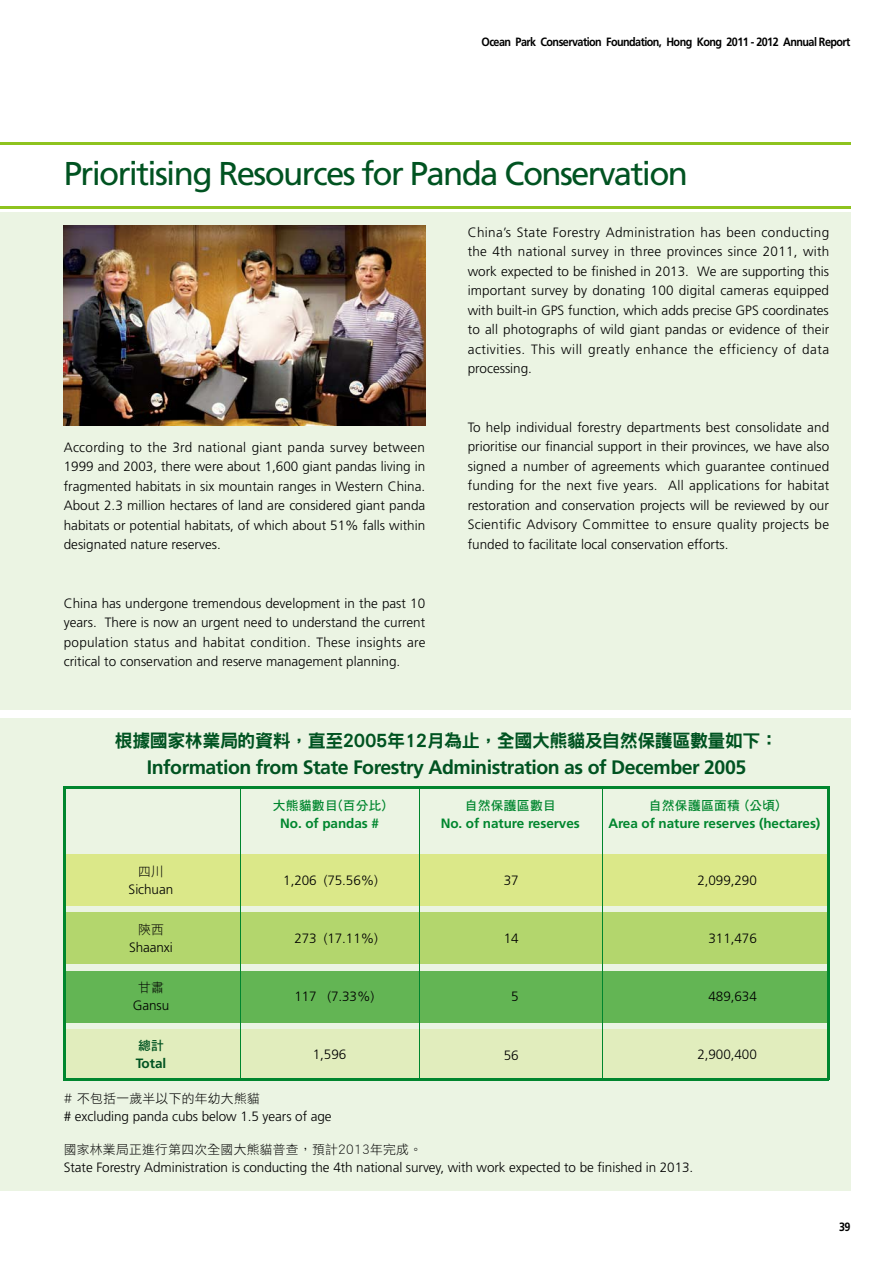
<style>
.page{position:relative;width:893px;height:1263px;background:#fff}
.page>*{position:absolute;margin:0;border:0;box-sizing:border-box;transform-origin:0 0}
.t1{font:33px "Frutiger";letter-spacing:-.05em;color:#005321}
.t2{font:700 19.5px "Frutiger";letter-spacing:-.025em;color:#005321}
.t3{font:18px "DF Hei HK W9";letter-spacing:-.025em;color:#005321}
.t4{font:300 13.5px/19.5px "Frutiger";color:#000;text-align:justify}
.t5{font:700 13.5px "Frutiger";letter-spacing:-.005em;color:#00862e}
.t6{font:700 13.5px "Frutiger";letter-spacing:-.005em;color:#005321}
.t7{font:12.75px "DF Hei HK W3";letter-spacing:.025em;color:#000}
.t8{font:12.75px "DF Hei HK W7";letter-spacing:.025em;color:#00862e}
.t9{font:12.75px "DF Hei HK W7";color:#005321}
.t10{font:700 12px "Frutiger";letter-spacing:-.05em;color:#000;scale:.9 1}
</style>
<div class="page">
<div style="left:0;top:719px;width:850px;height:472px;background:#ebf4e3"></div>
<div style="left:0;top:213px;width:850px;height:497px;background:#ebf4e3"></div>
<hr style="left:0;top:206px;width:850px;height:2px;background:#8ec31f">
<hr style="left:0;top:142px;width:850px;height:3px;background:#8ec31f">
<div style="left:64px;top:855px;width:765px;height:51px;background:#dbe889"></div>
<div style="left:64px;top:913px;width:765px;height:51px;background:#b3d66d"></div>
<div style="left:64px;top:971px;width:765px;height:51px;background:#63b554"></div>
<div style="left:64px;top:1029px;width:765px;height:51px;background:#e1edbd"></div>
<hr style="left:240px;top:787px;width:1px;height:293px;background:#00862e">
<hr style="left:64px;top:787px;width:2px;height:293px;background:#00862e">
<hr style="left:64px;top:787px;width:765px;height:2px;background:#00862e">
<hr style="left:64px;top:1078px;width:765px;height:2px;background:#00862e">
<hr style="left:827px;top:787px;width:2px;height:293px;background:#00862e">
<hr style="left:419px;top:787px;width:1px;height:293px;background:#00862e">
<hr style="left:602px;top:787px;width:1px;height:293px;background:#00862e">
<img style="left:64px;top:225px;width:361px;height:200px">
<p class="t10" style="left:481px;top:35px;width:411px">Ocean Park Conservation Foundation, Hong Kong 2011 - 2012 Annual Report</p>
<h1 class="t1" style="left:64px;top:154px;width:626px">Prioritising Resources for Panda Conservation</h1>
<p class="t4" style="left:64px;top:437px;width:363px">According to the 3rd national giant panda survey between 1999 and 2003, there were about 1,600 giant pandas living in fragmented habitats in six mountain ranges in Western China.<br>About 2.3 million hectares of land are considered giant panda habitats or potential habitats, of which about 51% falls within designated nature reserves.</p>
<p class="t4" style="left:64px;top:593px;width:363px">China has undergone tremendous development in the past 10 years. There is now an urgent need to understand the current population status and habitat condition. These insights are critical to conservation and reserve management planning.</p>
<p class="t4" style="left:468px;top:223px;width:363px">China’s State Forestry Administration has been conducting the 4th national survey in three provinces since 2011, with work expected to be finished in 2013. We are supporting this important survey by donating 100 digital cameras equipped with built-in GPS function, which adds precise GPS coordinates to all photographs of wild giant pandas or evidence of their activities. This will greatly enhance the efficiency of data processing.</p>
<p class="t4" style="left:468px;top:418px;width:363px">To help individual forestry departments best consolidate and prioritise our financial support in their provinces, we have also signed a number of agreements which guarantee continued funding for the next five years. All applications for habitat restoration and conservation projects will be reviewed by our Scientific Advisory Committee to ensure quality projects be funded to facilitate local conservation efforts.</p>
<h3 class="t3" style="left:115px;top:731px;width:665px">根據國家林業局的資料，直至2005年12月為止，全國大熊貓及自然保護區數量如下：</h3>
<h2 class="t2" style="left:147px;top:755px;width:601px">Information from State Forestry Administration as of December 2005</h2>
<p class="t7" style="left:138px;top:864px;width:27px">四川</p>
<p class="t4" style="left:129px;top:880px;width:46px">Sichuan</p>
<p class="t7" style="left:138px;top:922px;width:27px">陝西</p>
<p class="t4" style="left:129px;top:938px;width:45px">Shaanxi</p>
<p class="t7" style="left:138px;top:980px;width:27px">甘肅</p>
<p class="t4" style="left:133px;top:996px;width:38px">Gansu</p>
<p class="t9" style="left:138px;top:1038px;width:27px">總計</p>
<p class="t6" style="left:136px;top:1055px;width:32px">Total</p>
<p class="t8" style="left:273px;top:798px;width:115px">大熊貓數目(百分比)</p>
<p class="t5" style="left:280px;top:815px;width:100px">No. of pandas #</p>
<p class="t8" style="left:465px;top:798px;width:93px">自然保護區數目</p>
<p class="t5" style="left:441px;top:815px;width:141px">No. of nature reserves</p>
<p class="t8" style="left:649px;top:798px;width:133px">自然保護區面積 (公頃)</p>
<p class="t5" style="left:608px;top:815px;width:214px">Area of nature reserves (hectares)</p>
<p class="t4" style="left:283px;top:871px;width:96px">1,206 (75.56%)</p>
<p class="t4" style="left:504px;top:871px;width:16px">37</p>
<p class="t4" style="left:697px;top:871px;width:61px">2,099,290</p>
<p class="t4" style="left:294px;top:929px;width:85px">273 (17.11%)</p>
<p class="t4" style="left:504px;top:929px;width:16px">14</p>
<p class="t4" style="left:708px;top:929px;width:50px">311,476</p>
<p class="t4" style="left:294px;top:987px;width:24px">117</p>
<p class="t4" style="left:327px;top:987px;width:48px">(7.33%)</p>
<p class="t4" style="left:511px;top:987px;width:9px">5</p>
<p class="t4" style="left:708px;top:987px;width:50px">489,634</p>
<p class="t4" style="left:313px;top:1045px;width:35px">1,596</p>
<p class="t4" style="left:504px;top:1046px;width:16px">56</p>
<p class="t4" style="left:697px;top:1045px;width:61px">2,900,400</p>
<p class="t7" style="left:64px;top:1092px;width:198px"># 不包括一歲半以下的年幼大熊貓</p>
<p class="t7" style="left:64px;top:1143px;width:360px">國家林業局正進行第四次全國大熊貓普查，預計2013年完成。</p>
<p class="t4" style="left:64px;top:1107px;width:269px"># excluding panda cubs below 1.5 years of age</p>
<p class="t4" style="left:64px;top:1158px;width:631px">State Forestry Administration is conducting the 4th national survey, with work expected to be finished in 2013.</p>
<p class="t10" style="left:839px;top:1219px;width:14px">39</p>
</div>
